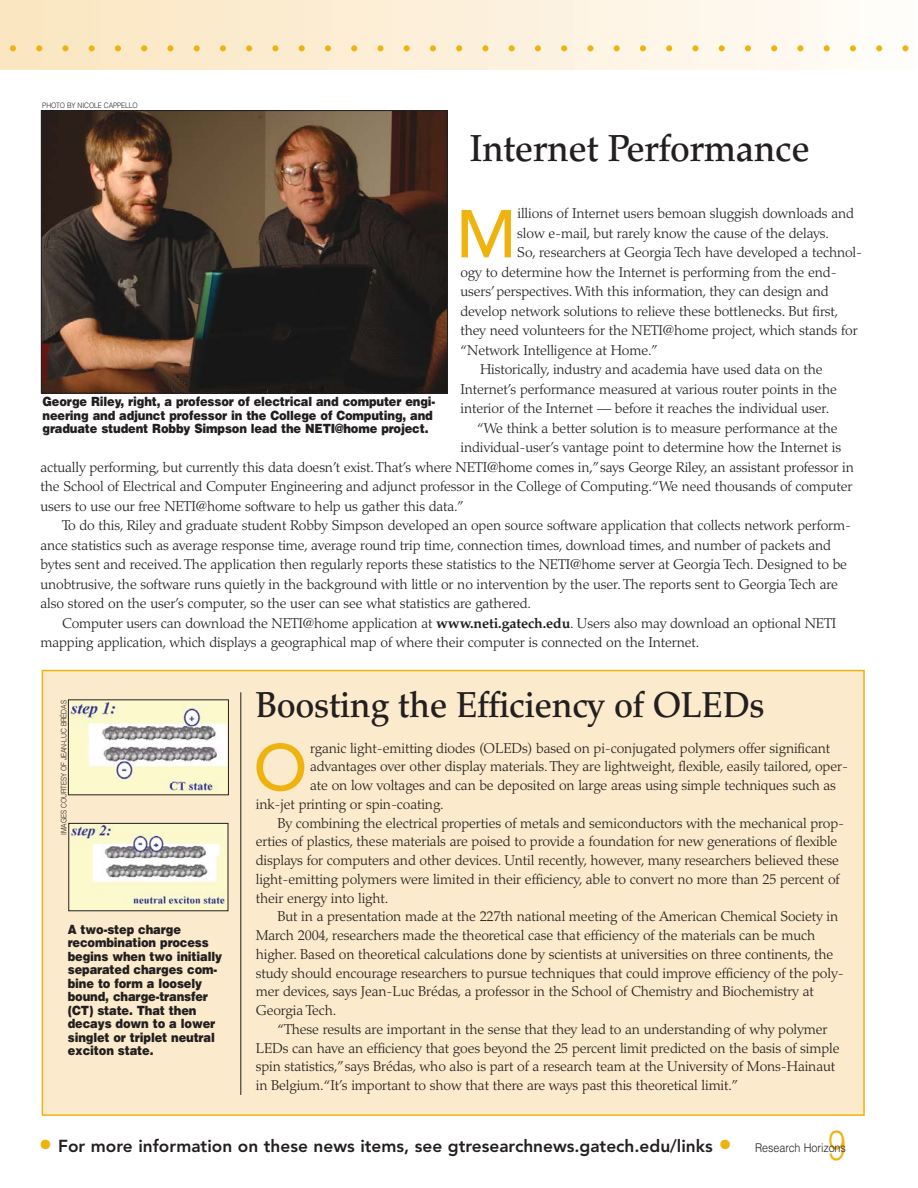
<style>
.page{position:relative;width:918px;height:1188px;background:#fff}
.page>*{position:absolute;margin:0;border:0;box-sizing:border-box;transform-origin:0 0}
.t1{font:500 66.9px "Avenir";color:#efb310}
.t2{font:500 64.95px "Avenir";color:#efb310}
.t3{font:52.5px "Palatino";color:#efb310}
.t4{font:300 42px "Helvetica";color:#efb310;scale:.77 1}
.t5{font:500 37.5px "Palatino";letter-spacing:-.01em;color:#231f20;scale:.95 1}
.t6{font:500 36px "Palatino";letter-spacing:-.01em;color:#231f20;scale:.95 1}
.t7{font:800 17.25px "Avenir";color:#231f20}
.t8{font:300 14.25px "Palatino";letter-spacing:-.01em;color:#231f20}
.t9{font:900 12.75px/13.5px "Helvetica";letter-spacing:-.015em;color:#231f20;scale:.9 1}
.t10{font:300 12px "Helvetica";letter-spacing:-.005em;color:#231f20;scale:.9 1}
.t11{font:300 7.5px "Helvetica";letter-spacing:-.01em;color:#231f20;scale:.9 1}
.s1{font-weight:700}
.s2{font-weight:500;font-size:27px;color:#efb310}
</style>
<div class="page">
<div style="left:0;top:0;width:918px;height:70px;background:linear-gradient(to right,#fae5bf,#fffcf9)"></div>
<div style="left:42px;top:671px;width:822px;height:444px;background:#fbeacb"></div>
<div style="left:42px;top:670px;width:823px;height:446px;border:2px solid #efb310"></div>
<img style="left:70px;top:701px;width:157px;height:92px">
<div style="left:68px;top:699px;width:161px;height:96px;border:1px solid #231f20"></div>
<img style="left:70px;top:825px;width:156px;height:84px">
<div style="left:68px;top:823px;width:160px;height:88px;border:1px solid #231f20"></div>
<hr style="left:241px;top:692px;width:1px;height:403px;background:#231f20">
<img style="left:43px;top:112px;width:403px;height:280px">
<div style="left:41px;top:110px;width:407px;height:284px;border:1px solid #231f20"></div>
<h3 class="t3" style="left:6px;top:13px;width:907px">...................................</h3>
<p class="t11" style="left:42px;top:103px;width:108px">PHOTO BY NICOLE CAPPELLO</p>
<h3 class="t5" style="left:470px;top:134px;width:359px">Internet Performance</h3>
<h1 class="t1" style="left:456px;top:207px;width:62px">M</h1>
<p class="t8" style="left:518px;top:208px;width:338px">illions of Internet users bemoan sluggish downloads and</p>
<p class="t8" style="left:517px;top:227px;width:313px">slow e-mail, but rarely know the cause of the delays.</p>
<p class="t8" style="left:517px;top:247px;width:346px">So, researchers at Georgia Tech have developed a technol-</p>
<p class="t8" style="left:460px;top:266px;width:378px">ogy to determine how the Internet is performing from the end-</p>
<p class="t8" style="left:460px;top:286px;width:370px">users’perspectives. With this information, they can design and</p>
<p class="t8" style="left:460px;top:305px;width:380px">develop network solutions to relieve these bottlenecks. But first,</p>
<p class="t8" style="left:460px;top:325px;width:399px">they need volunteers for the NETI@home project, which stands for</p>
<p class="t8" style="left:460px;top:344px;width:199px">“Network Intelligence at Home.”</p>
<p class="t8" style="left:480px;top:364px;width:344px">Historically, industry and academia have used data on the</p>
<p class="t8" style="left:460px;top:383px;width:378px">Internet’s performance measured at various router points in the</p>
<p class="t8" style="left:460px;top:403px;width:370px">interior of the Internet — before it reaches the individual user.</p>
<p class="t8" style="left:477px;top:422px;width:362px">“We think a better solution is to measure performance at the</p>
<p class="t8" style="left:460px;top:442px;width:382px">individual-user’s vantage point to determine how the Internet is</p>
<p class="t8" style="left:40px;top:461px;width:815px">actually performing, but currently this data doesn’t exist. That’s where NETI@home comes in,”says George Riley, an assistant professor in</p>
<p class="t8" style="left:40px;top:481px;width:813px">the School of Electrical and Computer Engineering and adjunct professor in the College of Computing.“We need thousands of computer</p>
<p class="t8" style="left:40px;top:500px;width:425px">users to use our free NETI@home software to help us gather this data.”</p>
<p class="t8" style="left:62px;top:520px;width:791px">To do this, Riley and graduate student Robby Simpson developed an open source software application that collects network perform-</p>
<p class="t8" style="left:40px;top:539px;width:792px">ance statistics such as average response time, average round trip time, connection times, download times, and number of packets and</p>
<p class="t8" style="left:40px;top:559px;width:808px">bytes sent and received. The application then regularly reports these statistics to the NETI@home server at Georgia Tech. Designed to be</p>
<p class="t8" style="left:40px;top:578px;width:799px">unobtrusive, the software runs quietly in the background with little or no intervention by the user. The reports sent to Georgia Tech are</p>
<p class="t8" style="left:40px;top:598px;width:492px">also stored on the user’s computer, so the user can see what statistics are gathered.</p>
<p class="t8" style="left:62px;top:617px;width:776px">Computer users can download the NETI@home application at <span class="s1">www.neti.gatech.edu</span>. Users also may download an optional NETI</p>
<p class="t8" style="left:40px;top:637px;width:660px">mapping application, which displays a geographical map of where their computer is connected on the Internet.</p>
<p class="t9" style="left:43px;top:396px;width:438px">George Riley, right, a professor of electrical and computer engi&shy;neering and adjunct professor in the College of Computing, and graduate student Robby Simpson lead the NETI@home project.</p>
<p class="t11" style="left:61px;top:835px;width:152px;rotate:-90deg">IMAGES COURTESY OF JEAN-LUC BRÉDAS</p>
<p class="t9" style="left:68px;top:924px;width:173px">A two-step charge recombination process begins when two initially separated charges com&shy;bine to form a loosely bound, charge-transfer (CT) state. That then decays down to a lower singlet or triplet neutral exciton state.</p>
<h3 class="t6" style="left:256px;top:691px;width:537px">Boosting the Efficiency of OLEDs</h3>
<h2 class="t2" style="left:253px;top:741px;width:56px">O</h2>
<p class="t8" style="left:310px;top:742px;width:522px">rganic light-emitting diodes (OLEDs) based on pi-conjugated polymers offer significant</p>
<p class="t8" style="left:310px;top:761px;width:539px">advantages over other display materials. They are lightweight, flexible, easily tailored, oper-</p>
<p class="t8" style="left:310px;top:780px;width:527px">ate on low voltages and can be deposited on large areas using simple techniques such as</p>
<p class="t8" style="left:256px;top:799px;width:190px">ink-jet printing or spin-coating.</p>
<p class="t8" style="left:277px;top:817px;width:568px">By combining the electrical properties of metals and semiconductors with the mechanical prop-</p>
<p class="t8" style="left:256px;top:836px;width:583px">erties of plastics, these materials are poised to provide a foundation for new generations of flexible</p>
<p class="t8" style="left:256px;top:855px;width:585px">displays for computers and other devices. Until recently, however, many researchers believed these</p>
<p class="t8" style="left:256px;top:874px;width:586px">light-emitting polymers were limited in their efficiency, able to convert no more than 25 percent of</p>
<p class="t8" style="left:256px;top:892px;width:134px">their energy into light.</p>
<p class="t8" style="left:277px;top:911px;width:562px">But in a presentation made at the 227th national meeting of the American Chemical Society in</p>
<p class="t8" style="left:256px;top:930px;width:561px">March 2004, researchers made the theoretical case that efficiency of the materials can be much</p>
<p class="t8" style="left:256px;top:949px;width:579px">higher. Based on theoretical calculations done by scientists at universities on three continents, the</p>
<p class="t8" style="left:256px;top:967px;width:590px">study should encourage researchers to pursue techniques that could improve efficiency of the poly-</p>
<p class="t8" style="left:256px;top:986px;width:560px">mer devices, says Jean-Luc Brédas, a professor in the School of Chemistry and Biochemistry at</p>
<p class="t8" style="left:256px;top:1005px;width:82px">Georgia Tech.</p>
<p class="t8" style="left:277px;top:1024px;width:552px">“These results are important in the sense that they lead to an understanding of why polymer</p>
<p class="t8" style="left:256px;top:1042px;width:585px">LEDs can have an efficiency that goes beyond the 25 percent limit predicted on the basis of simple</p>
<p class="t8" style="left:256px;top:1061px;width:581px">spin statistics,”says Brédas, who also is part of a research team at the University of Mons-Hainaut</p>
<p class="t8" style="left:256px;top:1080px;width:484px">in Belgium.“It’s important to show that there are ways past this theoretical limit.”</p>
<p class="t7" style="left:39px;top:1139px;width:695px"><span class="s2">•</span> For more information on these news items, see gtresearchnews.gatech.edu/links <span class="s2">•</span></p>
<h3 class="t4" style="left:828px;top:1129px;width:25px">9</h3>
<p class="t10" style="left:755px;top:1143px;width:103px">Research Horizons</p>
</div>
